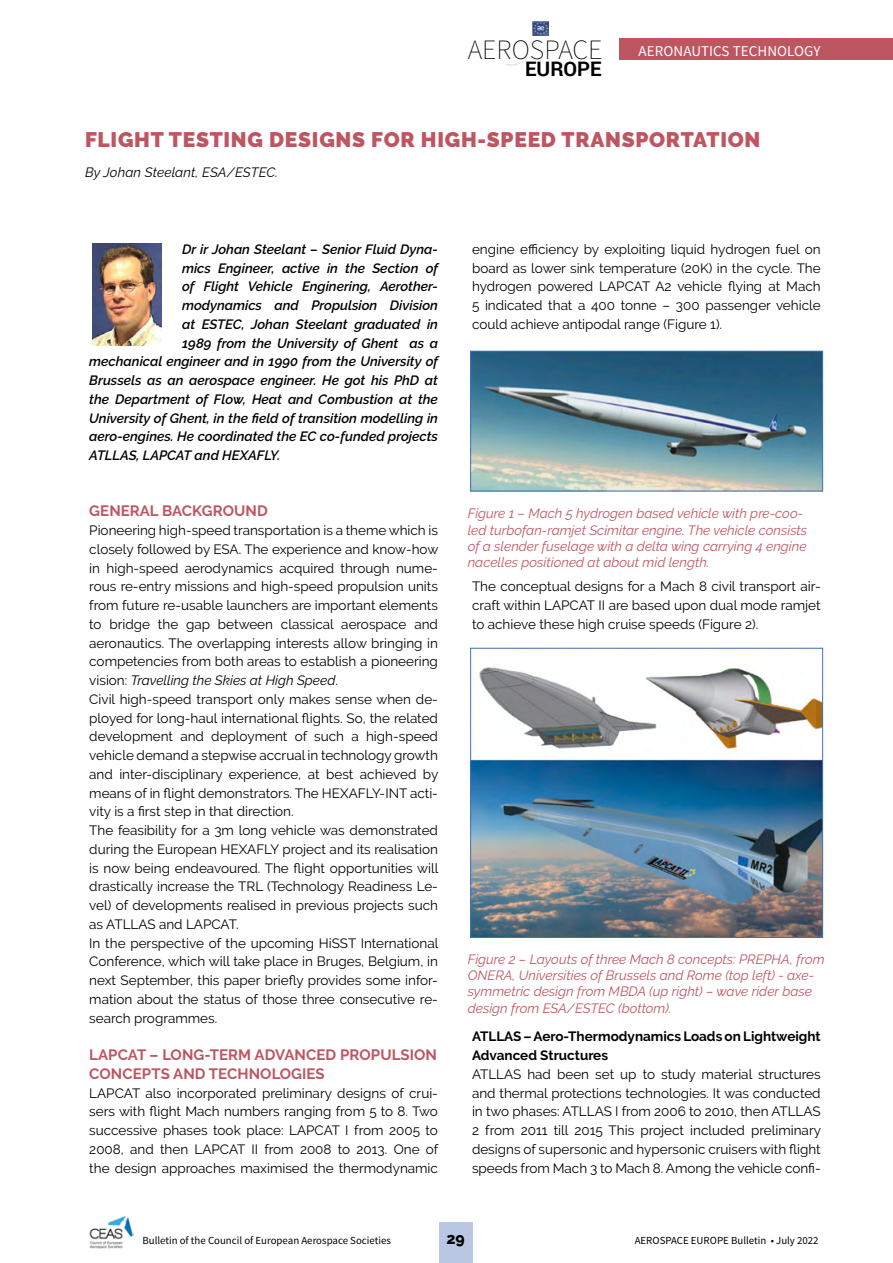
<style>
.page{position:relative;width:893px;height:1263px;background:#fff}
.page>*{position:absolute;margin:0;border:0;box-sizing:border-box;transform-origin:0 0}
.t1{font:200 27.9px "Source Sans Pro";color:#000}
.t2{font:900 21px "Raleway";letter-spacing:.035em;color:#be5662}
.t3{font:700 19.95px "Roboto";color:#000}
.t4{font:800 15.75px "Raleway";color:#000}
.t5{font:700 15px/18.8px "Raleway";letter-spacing:.005em;color:#be5662}
.t6{font:15px "Source Sans Pro";letter-spacing:.005em;color:#fff}
.t7{font:13.5px/18.8px "Raleway";color:#000;text-align:justify}
.t8{font:italic 600 13.5px "Raleway";color:#000}
.t9{font:italic 13.5px/16.2px "Raleway";color:#be5662}
.t10{font:700 13.5px/18.8px "Raleway";color:#000}
.t11{font:italic 13.5px "Raleway";letter-spacing:.005em;color:#000}
.t12{font:10.8px "Source Sans Pro";color:#000}
.s1{font-style:italic}
</style>
<div class="page">
<div style="left:439px;top:1222px;width:34px;height:41px;background:#b9c7e2"></div>
<img style="left:89px;top:1215px;width:45px;height:34px">
<svg style="left:506px;top:58px;width:22px;height:8px"></svg>
<img style="left:533px;top:21px;width:16px;height:14px">
<div style="left:619px;top:38px;width:274px;height:22px;background:#be5662"></div>
<img style="left:93px;top:243px;width:69px;height:102px">
<img style="left:472px;top:667px;width:349px;height:269px">
<div style="left:470px;top:648px;width:353px;height:290px;border:1px solid #3f75b5"></div>
<img style="left:472px;top:353px;width:349px;height:136px">
<div style="left:470px;top:351px;width:353px;height:140px;border:1px solid #3f75b5"></div>
<h1 class="t1" style="left:468px;top:33px;width:136px">AEROSPACE</h1>
<h3 class="t3" style="left:525px;top:55px;width:78px">EUROPE</h3>
<p class="t6" style="left:639px;top:42px;width:184px">AERONAUTICS TECHNOLOGY</p>
<h2 class="t2" style="left:85px;top:128px;width:677px">FLIGHT TESTING DESIGNS FOR HIGH-SPEED TRANSPORTATION</h2>
<p class="t11" style="left:85px;top:164px;width:195px">By Johan Steelant, ESA/ESTEC.</p>
<p class="t8" style="left:182px;top:241px;width:257px">Dr ir Johan Steelant – Senior Fluid Dyna-</p>
<p class="t8" style="left:182px;top:260px;width:258px">mics Engineer, active in the Section of</p>
<p class="t8" style="left:182px;top:279px;width:257px">of Flight Vehicle Enginering, Aerother-</p>
<p class="t8" style="left:182px;top:297px;width:257px">modynamics and Propulsion Division</p>
<p class="t8" style="left:182px;top:316px;width:257px">at ESTEC, Johan Steelant graduated in</p>
<p class="t8" style="left:182px;top:335px;width:257px">1989 from the University of Ghent as a</p>
<p class="t8" style="left:89px;top:354px;width:350px">mechanical engineer and in 1990 from the University of</p>
<p class="t8" style="left:89px;top:372px;width:350px">Brussels as an aerospace engineer. He got his PhD at</p>
<p class="t8" style="left:89px;top:391px;width:350px">the Department of Flow, Heat and Combustion at the</p>
<p class="t8" style="left:89px;top:410px;width:350px">University of Ghent, in the field of transition modelling in</p>
<p class="t8" style="left:89px;top:429px;width:350px">aero-engines. He coordinated the EC co-funded projects</p>
<p class="t8" style="left:89px;top:448px;width:193px">ATLLAS, LAPCAT and HEXAFLY.</p>
<p class="t5" style="left:89px;top:502px;width:180px">GENERAL BACKGROUND</p>
<p class="t7" style="left:89px;top:521px;width:351px;text-align:left">Pioneering high-speed transportation is a theme which is closely followed by ESA. The experience and know-how in high-speed aerodynamics acquired through nume&shy;rous re-entry missions and high-speed propulsion units from future re-usable launchers are important elements to bridge the gap between classical aerospace and aeronautics. The overlapping interests allow bringing in competencies from both areas to establish a pioneering vision: <span class="s1">Travelling the Skies at High Speed</span>.<br>Civil high-speed transport only makes sense when de&shy;ployed for long-haul international flights. So, the related development and deployment of such a high-speed vehicle demand a stepwise accrual in technology growth and inter-disciplinary experience, at best achieved by means of in flight demonstrators. The HEXAFLY-INT acti&shy;vity is a first step in that direction.<br>The feasibility for a 3m long vehicle was demonstrated during the European HEXAFLY project and its realisation is now being endeavoured. The flight opportunities will drastically increase the TRL (Technology Readiness Le&shy;vel) of developments realised in previous projects such as ATLLAS and LAPCAT.<br>In the perspective of the upcoming HiSST International Conference, which will take place in Bruges, Belgium, in next September, this paper briefly provides some infor&shy;mation about the status of those three consecutive re&shy;search programmes.</p>
<p class="t5" style="left:89px;top:1045px;width:349px">LAPCAT – LONG-TERM ADVANCED PROPULSION<br>CONCEPTS AND TECHNOLOGIES</p>
<p class="t7" style="left:89px;top:1083px;width:350px">LAPCAT also incorporated preliminary designs of crui&shy;sers with flight Mach numbers ranging from 5 to 8. Two successive phases took place: LAPCAT I from 2005 to 2008, and then LAPCAT II from 2008 to 2013. One of the design approaches maximised the thermodynamic</p>
<p class="t7" style="left:472px;top:240px;width:350px">engine efficiency by exploiting liquid hydrogen fuel on board as lower sink temperature (20K) in the cycle. The hydrogen powered LAPCAT A2 vehicle flying at Mach 5 indicated that a 400 tonne – 300 passenger vehicle could achieve antipodal range (Figure 1).</p>
<p class="t9" style="left:468px;top:506px;width:341px">Figure 1 – Mach 5 hydrogen based vehicle with pre-coo&shy;led turbofan-ramjet Scimitar engine. The vehicle consists of a slender fuselage with a delta wing carrying 4 engine nacelles positioned at about mid length.</p>
<p class="t7" style="left:472px;top:577px;width:350px">The conceptual designs for a Mach 8 civil transport air&shy;craft within LAPCAT II are based upon dual mode ramjet to achieve these high cruise speeds (Figure 2).</p>
<p class="t9" style="left:468px;top:951px;width:358px">Figure 2 – Layouts of three Mach 8 concepts: PREPHA, from ONERA, Universities of Brussels and Rome (top left) - axe&shy;symmetric design from MBDA (up right) – wave rider base design from ESA/ESTEC (bottom).</p>
<p class="t10" style="left:472px;top:1027px;width:350px">ATLLAS – Aero-Thermodynamics Loads on Lightweight<br>Advanced Structures</p>
<p class="t7" style="left:472px;top:1065px;width:351px">ATLLAS had been set up to study material structures and thermal protections technologies. It was conducted in two phases: ATLLAS I from 2006 to 2010, then ATLLAS 2 from 2011 till 2015 This project included preliminary designs of supersonic and hypersonic cruisers with flight speeds from Mach 3 to Mach 8. Among the vehicle confi-</p>
<p class="t12" style="left:142px;top:1233px;width:250px">Bulletin of the Council of European Aerospace Societies</p>
<p class="t4" style="left:446px;top:1229px;width:20px">29</p>
<p class="t12" style="left:635px;top:1233px;width:185px">AEROSPACE EUROPE Bulletin • July 2022</p>
</div>
